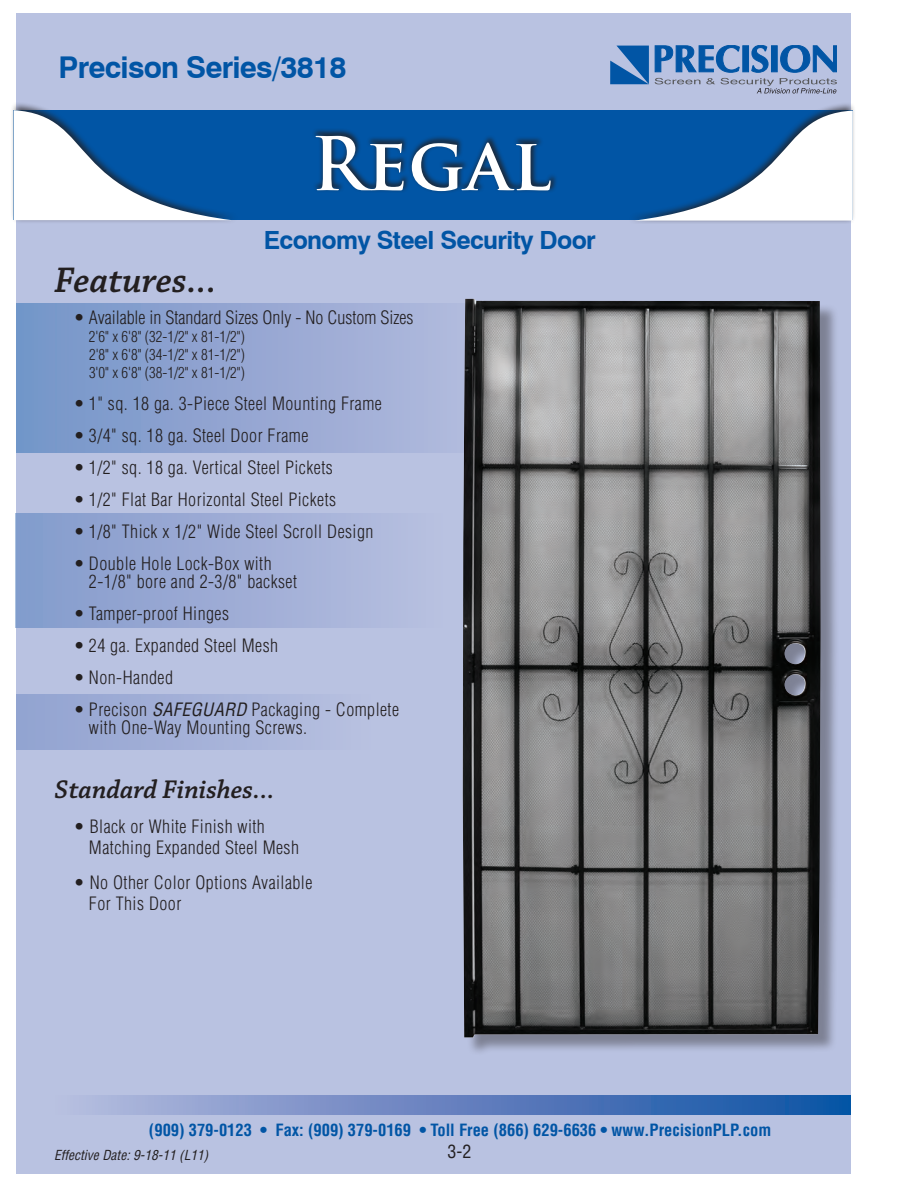
<style>
.page{position:relative;width:918px;height:1188px;background:#fff}
.page>*{position:absolute;margin:0;border:0;box-sizing:border-box;transform-origin:0 0}
.t1{font:700 72px "Trajan Pro";letter-spacing:.01em;color:#fff}
.t2{font:italic 600 37.5px "Chaparral Pro";color:#231f20}
.t3{font:700 30px "Swiss 721 BT";letter-spacing:-.025em;color:#0155a5}
.t4{font:italic 600 27px "Chaparral Pro";color:#231f20}
.t5{font:700 25.05px "Swiss 721 BT";letter-spacing:-.025em;color:#0155a5}
.t6{font:300 condensed 18px/18px "Helvetica";letter-spacing:.025em;color:#231f20}
.t7{font:300 condensed 18px "Helvetica";color:#231f20}
.t8{font:condensed 18px "Helvetica";color:#231f20}
.t9{font:700 condensed 16.5px "Helvetica";color:#0155a5}
.t10{font:300 condensed 15px/18px "Helvetica";color:#231f20;text-align:justify}
.t11{font:italic condensed 13.5px "Helvetica";color:#231f20}
.s1{font-weight:400}
.s2{font-weight:400;font-style:italic}
</style>
<div class="page">
<div style="left:16px;top:14px;width:834px;height:1160px;background:#b9c2e1"></div>
<div style="left:54px;top:1096px;width:796px;height:18px;background:linear-gradient(to right,#bab9de,#0d4fa3)"></div>
<div style="left:16px;top:694px;width:356px;height:56px;background:linear-gradient(to right,#91a2d0,#b8c0e0)"></div>
<svg style="left:17px;top:303px;width:426px;height:150px;background:#91a5d1"></svg>
<div style="left:16px;top:513px;width:426px;height:115px;background:linear-gradient(to right,#839bcc,#b8bfe0)"></div>
<div style="left:465px;top:301px;width:374px;height:755px;background:#231f20;opacity:.4"></div>
<img style="left:463px;top:299px;width:358px;height:739px">
<svg style="left:610px;top:46px;width:39px;height:38px"></svg>
<svg style="left:655px;top:45px;width:182px;height:49px"></svg>
<div style="left:14px;top:110px;width:839px;height:110px;background:#0155a5"></div>
<div style="left:10px;top:102px;width:229px;height:122px;background:#231f20;opacity:.75"></div>
<svg style="left:14px;top:110px;width:218px;height:110px"></svg>
<div style="left:627px;top:102px;width:229px;height:122px;background:#231f20;opacity:.75"></div>
<svg style="left:635px;top:111px;width:218px;height:110px"></svg>
<div style="left:312px;top:128px;width:246px;height:66px;background:#231f20;opacity:.75"></div>
<p class="t3" style="left:58px;top:49px;width:289px">Precison Series/3818</p>
<p class="t1" style="left:311px;top:119px;width:242px">Regal</p>
<p class="t5" style="left:264px;top:225px;width:334px">Economy Steel Security Door</p>
<p class="t2" style="left:55px;top:259px;width:164px">Features...</p>
<p class="t7" style="left:74px;top:307px;width:341px">• Available in Standard Sizes Only - No Custom Sizes</p>
<p class="t10" style="left:89px;top:327px;width:157px">2'6<span class="s1">"</span> x 6'8<span class="s1">"</span> (32-1/2<span class="s1">"</span> x 81-1/2<span class="s1">"</span>)<br>2'8<span class="s1">"</span> x 6'8<span class="s1">"</span> (34-1/2<span class="s1">"</span> x 81-1/2<span class="s1">"</span>)<br>3'0<span class="s1">"</span> x 6'8<span class="s1">"</span> (38-1/2<span class="s1">"</span> x 81-1/2<span class="s1">"</span>)</p>
<p class="t6" style="left:74px;top:394px;width:309px">• 1" sq. 18 ga. 3-Piece Steel Mounting Frame</p>
<p class="t6" style="left:74px;top:426px;width:236px">• 3/4" sq. 18 ga. Steel Door Frame</p>
<p class="t6" style="left:74px;top:458px;width:260px">• 1/2" sq. 18 ga. Vertical Steel Pickets</p>
<p class="t6" style="left:74px;top:490px;width:264px">• 1/2" Flat Bar Horizontal Steel Pickets</p>
<p class="t6" style="left:74px;top:522px;width:301px">• 1/8" Thick x 1/2" Wide Steel Scroll Design</p>
<p class="t6" style="left:89px;top:554px;width:210px;text-indent:-15px">• Double Hole Lock-Box with<br>2-1/8" bore and 2-3/8" backset</p>
<p class="t6" style="left:74px;top:604px;width:157px">• Tamper-proof Hinges</p>
<p class="t6" style="left:74px;top:636px;width:206px">• 24 ga. Expanded Steel Mesh</p>
<p class="t6" style="left:74px;top:669px;width:101px">• Non-Handed</p>
<p class="t6" style="left:89px;top:701px;width:312px;text-indent:-15px">• Precison <span class="s2">SAFEGUARD</span> Packaging - Complete with One-Way Mounting Screws.</p>
<p class="t4" style="left:55px;top:774px;width:222px">Standard Finishes...</p>
<p class="t6" style="left:74px;top:818px;width:192px">• Black or White Finish with</p>
<p class="t6" style="left:89px;top:839px;width:212px">Matching Expanded Steel Mesh</p>
<p class="t6" style="left:89px;top:872px;width:225px;line-height:21px;text-indent:-15px">• No Other Color Options Available<br>For This Door</p>
<p class="t9" style="left:149px;top:1120px;width:624px">(909) 379-0123 • Fax: (909) 379-0169 • Toll Free (866) 629-6636 • www.PrecisionPLP.com</p>
<p class="t11" style="left:54px;top:1147px;width:156px">Effective Date: 9-18-11 (L11)</p>
<p class="t8" style="left:448px;top:1141px;width:25px">3-2</p>
</div>
